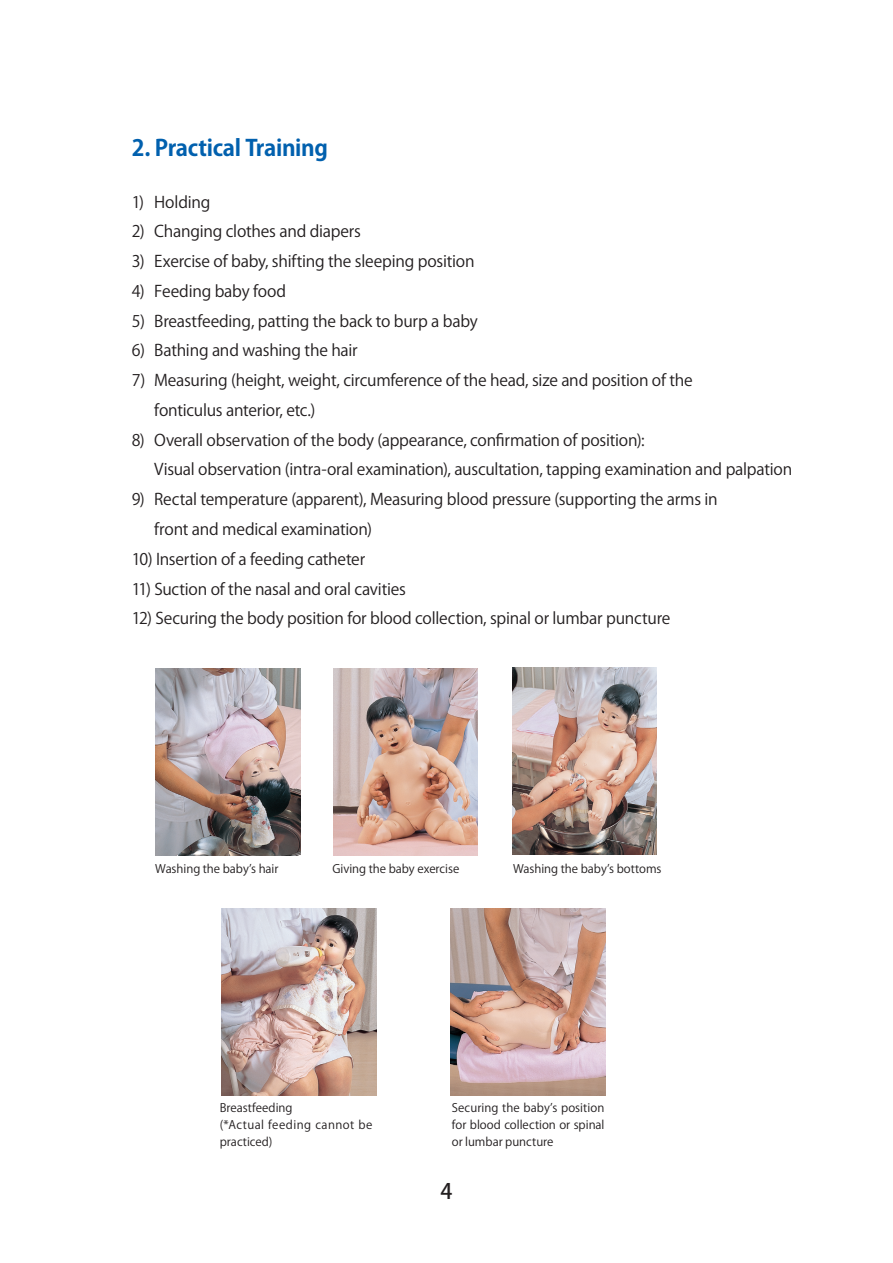
<style>
.page{position:relative;width:893px;height:1263px;background:#fff}
.page>*{position:absolute;margin:0;border:0;box-sizing:border-box;transform-origin:0 0}
.t1{font:700 22.35px "Koz Go Pro";letter-spacing:-.015em;color:#0160ae}
.t2{font:500 21.3px "Koz Go Pro";color:#231f20}
.t3{font:15.9px/29.7px "Koz Go Pro";letter-spacing:-.015em;color:#231f20}
.t4{font:11.7px/17px "Koz Go Pro";color:#231f20;text-align:justify}
.t5{font:11.7px/17px "Koz Go Pro";letter-spacing:.025em;color:#231f20}
</style>
<div class="page">
<img style="left:156px;top:668px;width:144px;height:187px">
<img style="left:333px;top:668px;width:145px;height:187px">
<img style="left:512px;top:668px;width:145px;height:187px">
<img style="left:221px;top:908px;width:155px;height:187px">
<img style="left:451px;top:908px;width:155px;height:187px">
<h1 class="t1" style="left:132px;top:133px;width:198px">2. Practical Training</h1>
<p class="t3" style="left:132px;top:187px;width:80px">1) Holding</p>
<p class="t3" style="left:132px;top:217px;width:231px">2) Changing clothes and diapers</p>
<p class="t3" style="left:132px;top:247px;width:344px">3) Exercise of baby, shifting the sleeping position</p>
<p class="t3" style="left:132px;top:277px;width:156px">4) Feeding baby food</p>
<p class="t3" style="left:132px;top:306px;width:347px">5) Breastfeeding, patting the back to burp a baby</p>
<p class="t3" style="left:132px;top:336px;width:227px">6) Bathing and washing the hair</p>
<p class="t3" style="left:154px;top:366px;width:540px;text-indent:-22px">7) Measuring (height, weight, circumference of the head, size and position of the fonticulus anterior, etc.)</p>
<p class="t3" style="left:154px;top:425px;width:639px;text-indent:-22px">8) Overall observation of the body (appearance, confirmation of position):<br>Visual observation (intra-oral examination), auscultation, tapping examination and palpation</p>
<p class="t3" style="left:154px;top:485px;width:565px;text-indent:-22px">9) Rectal temperature (apparent), Measuring blood pressure (supporting the arms in front and medical examination)</p>
<p class="t3" style="left:132px;top:544px;width:235px">10) Insertion of a feeding catheter</p>
<p class="t3" style="left:132px;top:574px;width:276px">11) Suction of the nasal and oral cavities</p>
<p class="t3" style="left:132px;top:604px;width:540px">12) Securing the body position for blood collection, spinal or lumbar puncture</p>
<p class="t4" style="left:155px;top:861px;width:125px">Washing the baby’s hair</p>
<p class="t4" style="left:513px;top:860px;width:150px">Washing the baby’s bottoms</p>
<p class="t4" style="left:332px;top:861px;width:128px">Giving the baby exercise</p>
<p class="t5" style="left:220px;top:1100px;width:154px">Breastfeeding<br>(*Actual feeding cannot be practiced)</p>
<p class="t4" style="left:452px;top:1100px;width:154px">Securing the baby’s position for blood collection or spinal or lumbar puncture</p>
<h2 class="t2" style="left:440px;top:1177px;width:13px">4</h2>
</div>
